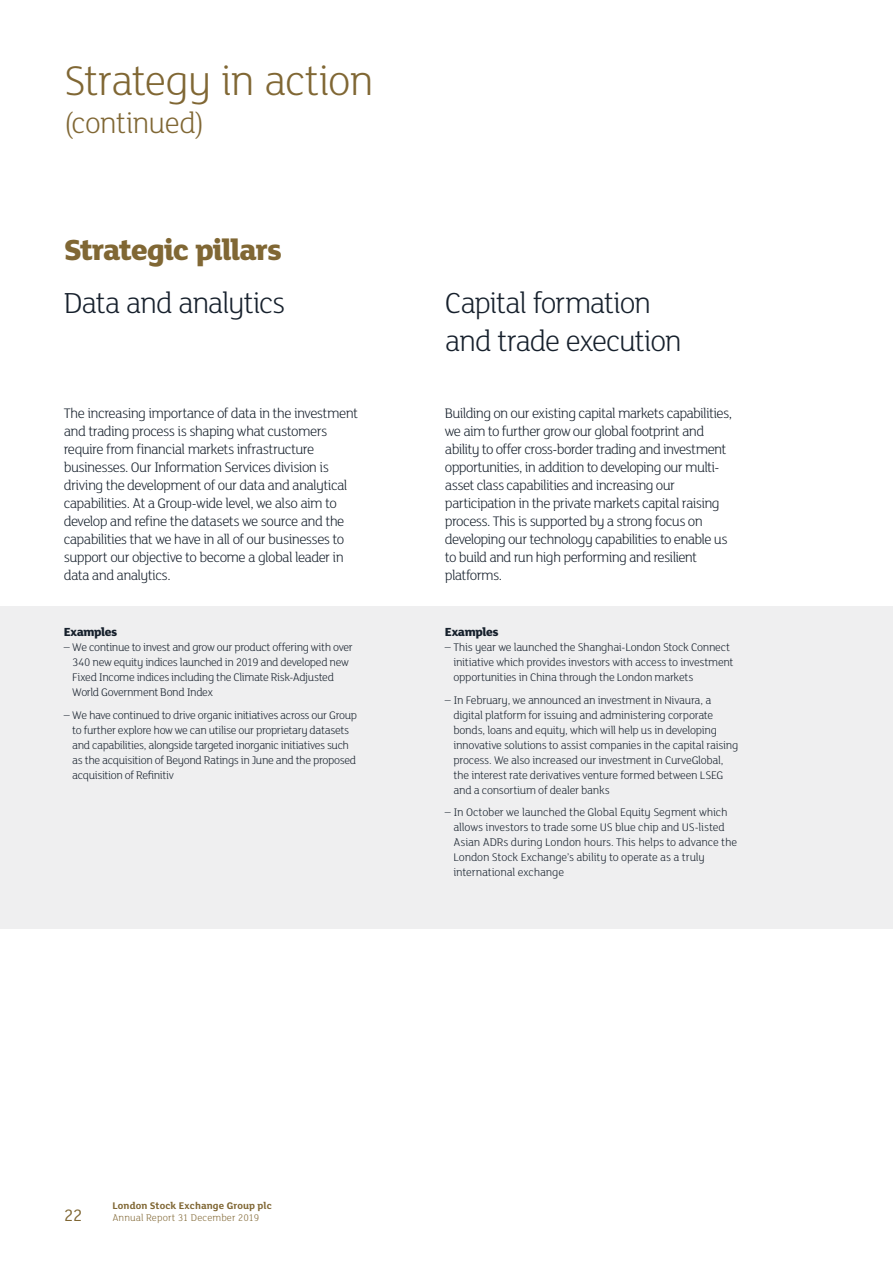
<style>
.page{position:relative;width:893px;height:1263px;background:#fff}
.page>*{position:absolute;margin:0;border:0;box-sizing:border-box;transform-origin:0 0}
.t1{font:300 45px "FS Lola";letter-spacing:-.03em;color:#806734}
.t2{font:300 31.5px/37.8px "FS Lola";letter-spacing:-.045em;color:#16202c}
.t3{font:800 31.5px "FS Lola";letter-spacing:-.04em;color:#806734}
.t4{font:300 31.5px "FS Lola";letter-spacing:-.025em;color:#806734}
.t5{font:18px "FS Lola";color:#806734}
.t6{font:300 15px/18px "FS Lola";letter-spacing:-.045em;color:#16202c}
.t7{font:800 12.75px "FS Lola";letter-spacing:-.03em;color:#16202c}
.t8{font:300 12px/15px "FS Lola";letter-spacing:-.025em;color:#16202c}
.t9{font:700 10.5px "FS Lola";letter-spacing:.01em;color:#806734}
.t10{font:300 10.5px "FS Lola";letter-spacing:.005em;color:#806734}
</style>
<div class="page">
<div style="left:0;top:606px;width:893px;height:323px;background:#efeff0"></div>
<h1 class="t1" style="left:64px;top:51px;width:311px">Strategy in action</h1>
<h2 class="t4" style="left:64px;top:102px;width:142px">(continued)</h2>
<h2 class="t3" style="left:64px;top:228px;width:220px">Strategic pillars</h2>
<h2 class="t2" style="left:64px;top:283px;width:223px">Data and analytics</h2>
<h2 class="t2" style="left:445px;top:283px;width:238px">Capital formation and trade execution</h2>
<p class="t6" style="left:64px;top:404px;width:296px">The increasing importance of data in the investment and trading process is shaping what customers require from financial markets infrastructure businesses. Our Information Services division is driving the development of our data and analytical capabilities. At a Group-wide level, we also aim to develop and refine the datasets we source and the capabilities that we have in all of our businesses to support our objective to become a global leader in data and analytics.</p>
<p class="t6" style="left:445px;top:404px;width:289px">Building on our existing capital markets capabilities, we aim to further grow our global footprint and ability to offer cross-border trading and investment opportunities, in addition to developing our multi&shy;asset class capabilities and increasing our participation in the private markets capital raising process. This is supported by a strong focus on developing our technology capabilities to enable us to build and run high performing and resilient platforms.</p>
<p class="t7" style="left:64px;top:623px;width:55px">Examples</p>
<p class="t8" style="left:72px;top:640px;width:282px;text-indent:-9px">– We continue to invest and grow our product offering with over 340 new equity indices launched in 2019 and developed new Fixed Income indices including the Climate Risk-Adjusted World Government Bond Index</p>
<p class="t8" style="left:72px;top:707px;width:286px;text-indent:-9px">– We have continued to drive organic initiatives across our Group to further explore how we can utilise our proprietary datasets and capabilities, alongside targeted inorganic initiatives such as the acquisition of Beyond Ratings in June and the proposed acquisition of Refinitiv</p>
<p class="t7" style="left:445px;top:623px;width:55px">Examples</p>
<p class="t8" style="left:453px;top:640px;width:282px;text-indent:-9px">– This year we launched the Shanghai-London Stock Connect initiative which provides investors with access to investment opportunities in China through the London markets</p>
<p class="t8" style="left:453px;top:692px;width:286px;text-indent:-9px">– In February, we announced an investment in Nivaura, a digital platform for issuing and administering corporate bonds, loans and equity, which will help us in developing innovative solutions to assist companies in the capital raising process. We also increased our investment in CurveGlobal, the interest rate derivatives venture formed between LSEG and a consortium of dealer banks</p>
<p class="t8" style="left:453px;top:805px;width:285px;text-indent:-9px">– In October we launched the Global Equity Segment which allows investors to trade some US blue chip and US-listed Asian ADRs during London hours. This helps to advance the London Stock Exchange’s ability to operate as a truly international exchange</p>
<p class="t9" style="left:112px;top:1198px;width:161px">London Stock Exchange Group plc</p>
<h3 class="t5" style="left:64px;top:1203px;width:20px">22</h3>
<p class="t10" style="left:112px;top:1211px;width:148px">Annual Report 31 December 2019</p>
</div>
